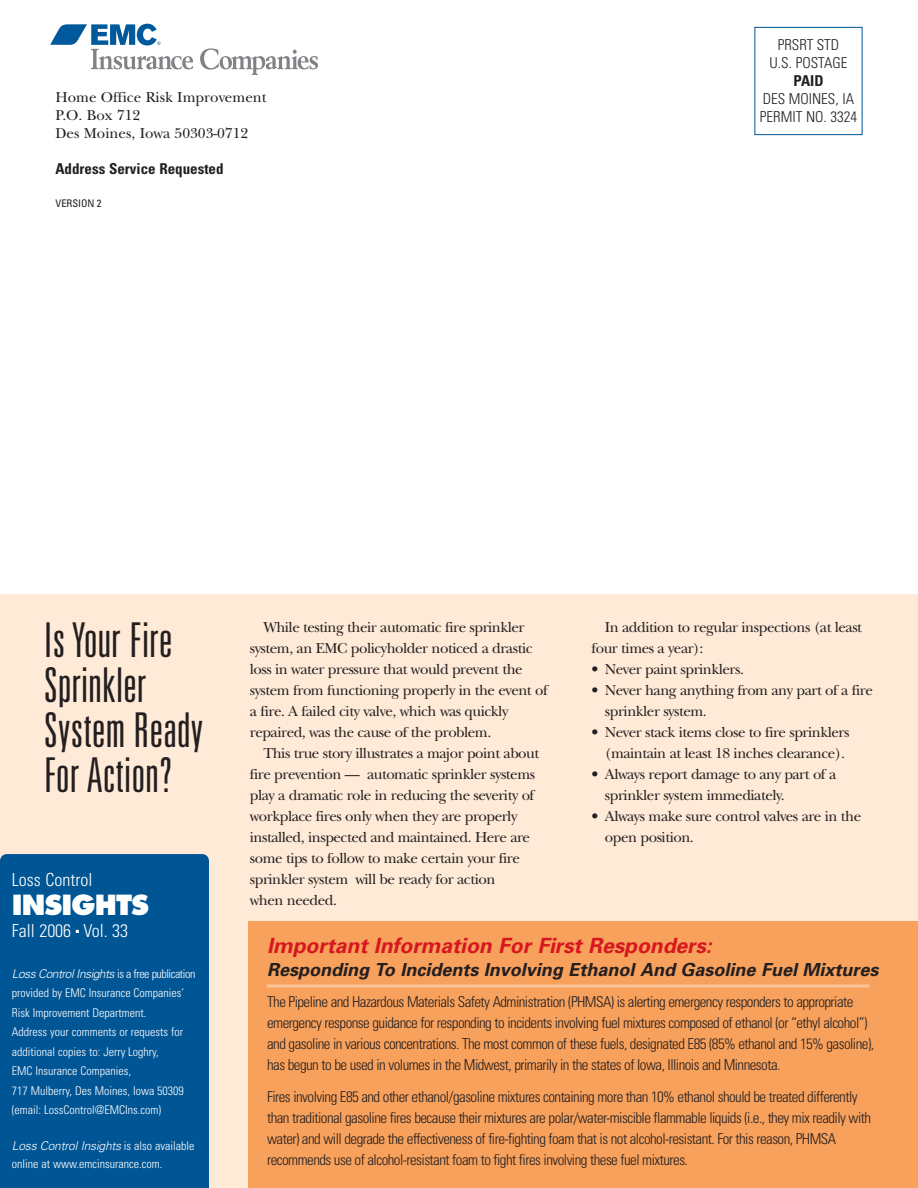
<style>
.page{position:relative;width:918px;height:1188px;background:#fff}
.page>*{position:absolute;margin:0;border:0;box-sizing:border-box;transform-origin:0 0}
.t1{font:300 ultra-condensed 48px/45px "Univers";letter-spacing:.01em;color:#231f20}
.t2{font:800 27px "Futura";letter-spacing:-.035em;color:#fff}
.t3{font:italic 700 21px "Univers";color:#d7171f}
.t4{font:italic 700 18px "Univers";color:#231f20}
.t5{font:300 condensed 18px "Univers";color:#fff}
.t6{font:15px/21px "New Baskerville";letter-spacing:-.03em;color:#231f20}
.t7{font:300 condensed 15px/21px "Univers";letter-spacing:-.035em;color:#231f20}
.t8{font:15px/18px "New Baskerville";color:#231f20}
.t9{font:300 condensed 15px/18px "Univers";color:#231f20;text-align:center}
.t10{font:700 condensed 15px "Univers";color:#231f20}
.t11{font:300 condensed 12px/19.5px "Univers";color:#fff}
.t12{font:condensed 10.5px "Univers";color:#231f20}
.s1{font-style:italic;font-stretch:normal}
</style>
<div class="page">
<hr style="left:0;top:209px;width:1px;height:979px;background:#feead7">
<div style="left:0;top:594px;width:918px;height:594px;background:#feead7"></div>
<div style="left:248px;top:921px;width:670px;height:267px;background:#f8a15c"></div>
<div style="left:0;top:854px;width:209px;height:54px;background:#005595;border-radius:7px"></div>
<div style="left:0;top:862px;width:209px;height:326px;background:#005595"></div>
<div style="left:754px;top:27px;width:108px;height:108px;border:1px solid #005595"></div>
<svg style="left:200px;top:48px;width:118px;height:27px"></svg>
<svg style="left:50px;top:24px;width:143px;height:46px"></svg>
<hr style="left:0;top:912px;width:1px;height:276px;background:#fff">
<hr style="left:267px;top:985px;width:603px;height:3px;background:#fcc596">
<hr style="left:917px;top:259px;width:1px;height:929px;background:#feead7">
<svg style="left:917px;top:277px;width:1px;height:878px"></svg>
<hr style="left:917px;top:1155px;width:1px;height:33px;background:#231f20">
<p class="t8" style="left:55px;top:90px;width:213px">Home Office Risk Improvement<br>P.O. Box 712<br>Des Moines, Iowa 50303-0712</p>
<p class="t10" style="left:56px;top:163px;width:170px">Address Service Requested</p>
<p class="t12" style="left:56px;top:199px;width:48px">VERSION 2</p>
<p class="t9" style="left:770px;top:37px;width:79px">PRSRT STD<br>U.S. POSTAGE</p>
<p class="t10" style="left:793px;top:75px;width:32px">PAID</p>
<p class="t9" style="left:760px;top:91px;width:99px;text-align:left">DES MOINES, IA<br>PERMIT NO. 3324</p>
<h1 class="t1" style="left:44px;top:619px;width:161px">Is Your Fire<br>Sprinkler<br>System Ready<br>For Action?</h1>
<p class="t5" style="left:12px;top:873px;width:82px">Loss Control</p>
<h2 class="t2" style="left:12px;top:893px;width:139px">INSIGHTS</h2>
<p class="t5" style="left:12px;top:924px;width:118px">Fall 2006 ■ Vol. 33</p>
<p class="t11" style="left:12px;top:965px;width:185px"><span class="s1">Loss Control Insights</span> is a free publication provided by EMC Insurance Companies’ Risk Improvement Department.<br>Address your comments or requests for additional copies to: Jerry Loghry,<br>EMC Insurance Companies,<br>717 Mulberry, Des Moines, Iowa 50309 (email: LossControl@EMCIns.com)</p>
<p class="t11" style="left:12px;top:1138px;width:184px;line-height:18px"><span class="s1">Loss Control Insights</span> is also available online at www.emcinsurance.com.</p>
<p class="t6" style="left:250px;top:619px;width:299px;text-indent:14px">While testing their automatic fire sprinkler system, an EMC policyholder noticed a drastic loss in water pressure that would prevent the system from functioning properly in the event of a fire. A failed city valve, which was quickly repaired, was the cause of the problem.</p>
<p class="t6" style="left:250px;top:745px;width:291px;text-indent:14px">This true story illustrates a major point about fire prevention — automatic sprinkler systems play a dramatic role in reducing the severity of workplace fires only when they are properly installed, inspected and maintained. Here are some tips to follow to make certain your fire sprinkler system will be ready for action<br>when needed.</p>
<p class="t6" style="left:591px;top:619px;width:272px;text-indent:14px">In addition to regular inspections (at least four times a year):</p>
<p class="t6" style="left:591px;top:661px;width:154px">• Never paint sprinklers.</p>
<p class="t6" style="left:605px;top:682px;width:269px;text-indent:-14px">• Never hang anything from any part of a fire sprinkler system.</p>
<p class="t6" style="left:591px;top:724px;width:260px;text-align:center">• Never stack items close to fire sprinklers (maintain at least 18 inches clearance).</p>
<p class="t6" style="left:605px;top:766px;width:233px;text-indent:-14px">• Always report damage to any part of a sprinkler system immediately.</p>
<p class="t6" style="left:605px;top:808px;width:258px;text-indent:-14px">• Always make sure control valves are in the open position.</p>
<h3 class="t3" style="left:267px;top:938px;width:446px">Important Information For First Responders:</h3>
<p class="t4" style="left:267px;top:963px;width:613px">Responding To Incidents Involving Ethanol And Gasoline Fuel Mixtures</p>
<p class="t7" style="left:267px;top:993px;width:609px">The Pipeline and Hazardous Materials Safety Administration (PHMSA) is alerting emergency responders to appropriate emergency response guidance for responding to incidents involving fuel mixtures composed of ethanol (or “ethyl alcohol”) and gasoline in various concentrations. The most common of these fuels, designated E85 (85% ethanol and 15% gasoline), has begun to be used in volumes in the Midwest, primarily in the states of Iowa, Illinois and Minnesota.</p>
<p class="t7" style="left:267px;top:1087px;width:606px">Fires involving E85 and other ethanol/gasoline mixtures containing more than 10% ethanol should be treated differently than traditional gasoline fires because their mixtures are polar/water-miscible flammable liquids (i.e., they mix readily with water) and will degrade the effectiveness of fire-fighting foam that is not alcohol-resistant. For this reason, PHMSA recommends use of alcohol-resistant foam to fight fires involving these fuel mixtures.</p>
</div>
